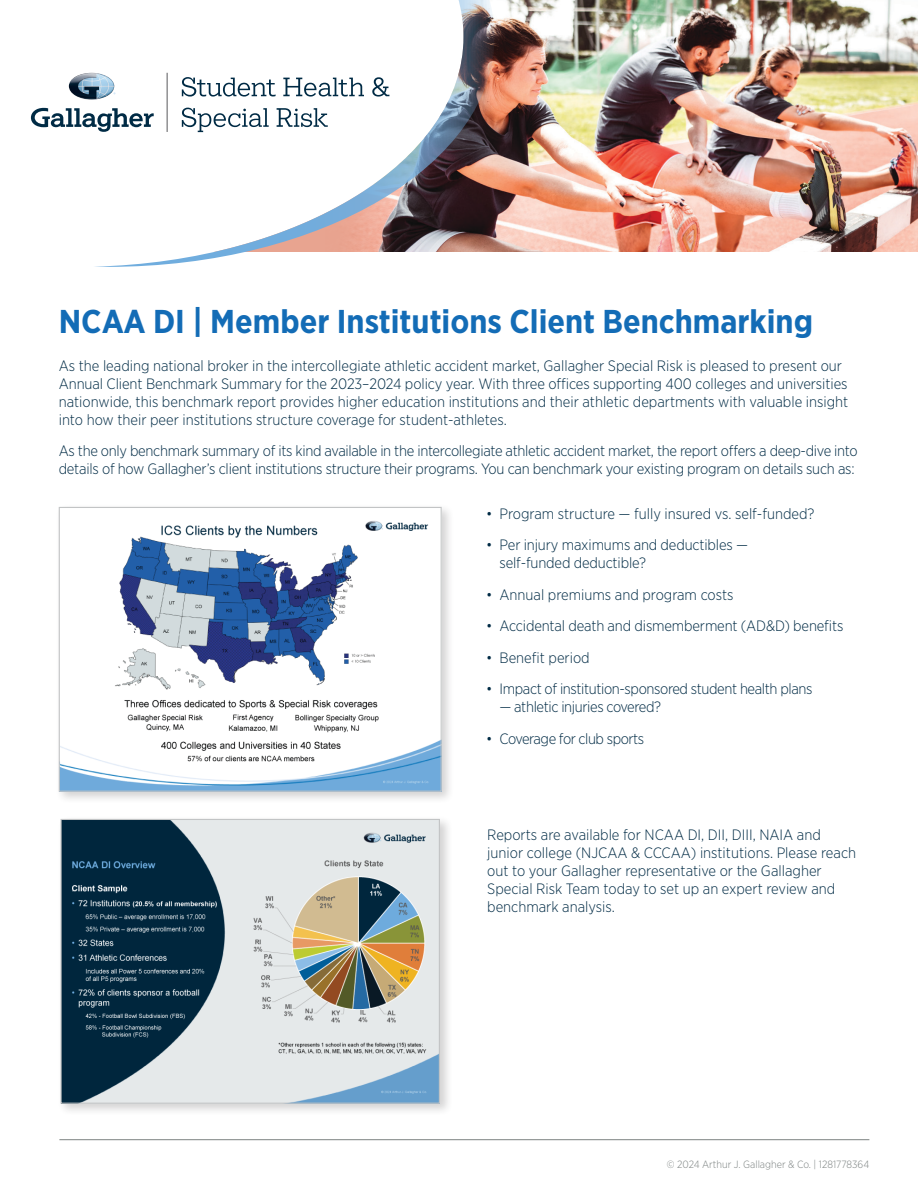
<style>
.page{position:relative;width:918px;height:1188px;background:#fff}
.page>*{position:absolute;margin:0;border:0;box-sizing:border-box;transform-origin:0 0}
.Art_U_S__Flyer_CC_Header{font:700 33px "Gotham Narrow";color:#136cb6}
.Art_U_S__Flyer_CC_Header-2{font:300 15px/18px "Gotham Narrow";letter-spacing:-.005em;color:#002b45}
.Art_U_S__Flyer_CC_Header-3{font:300 15px "Gotham Narrow";letter-spacing:-.025em;color:#002b45}
.Art_U_S__Flyer_CC_Header-4{font:300 15px "Gotham Narrow";letter-spacing:-.03em;color:#002b45}
.Art_U_S__Flyer_CC_Disclaimer{font:300 10.5px "Gotham Narrow";color:#7c8281}
</style>
<div class="page">
<img style="left:495px;top:0;width:423px;height:252px">
<svg style="left:93px;top:0;width:402px;height:267px"></svg>
<hr style="left:59px;top:1139px;width:810px;height:1px;background:#7c8281">
<hr style="left:167px;top:73px;width:1px;height:59px;background:#58595b">
<img style="left:69px;top:73px;width:45px;height:27px">
<svg style="left:31px;top:108px;width:123px;height:24px"></svg>
<svg style="left:182px;top:77px;width:94px;height:20px"></svg>
<svg style="left:283px;top:78px;width:81px;height:19px"></svg>
<svg style="left:372px;top:77px;width:17px;height:20px"></svg>
<svg style="left:182px;top:108px;width:87px;height:24px"></svg>
<svg style="left:277px;top:108px;width:51px;height:19px"></svg>
<div style="left:57px;top:815px;width:396px;height:302px;background:#231f20;opacity:.2"></div>
<img style="left:63px;top:821px;width:375px;height:281px">
<div style="left:61px;top:819px;width:379px;height:285px;border:1px solid #c2c4c5"></div>
<div style="left:55px;top:503px;width:400px;height:302px;background:#231f20;opacity:.2"></div>
<img style="left:61px;top:509px;width:379px;height:281px">
<div style="left:59px;top:507px;width:383px;height:285px;border:1px solid #c2c4c5"></div>
<p class="Art_U_S__Flyer_CC_Header" style="left:59px;top:300px;width:756px">NCAA DI | Member Institutions Client Benchmarking</p>
<p class="Art_U_S__Flyer_CC_Header-2" style="left:59px;top:356px;width:791px">As the leading national broker in the intercollegiate athletic accident market, Gallagher Special Risk is pleased to present our Annual Client Benchmark Summary for the 2023–2024 policy year. With three offices supporting 400 colleges and universities nationwide, this benchmark report provides higher education institutions and their athletic departments with valuable insight into how their peer institutions structure coverage for student-athletes.</p>
<p class="Art_U_S__Flyer_CC_Header-2" style="left:59px;top:441px;width:801px">As the only benchmark summary of its kind available in the intercollegiate athletic accident market, the report offers a deep-dive into details of how Gallagher’s client institutions structure their programs. You can benchmark your existing program on details such as:</p>
<p class="Art_U_S__Flyer_CC_Header-2" style="left:486px;top:504px;width:330px">• Program structure — fully insured vs. self-funded?</p>
<p class="Art_U_S__Flyer_CC_Header-2" style="left:500px;top:536px;width:250px;text-indent:-14px">• Per injury maximums and deductibles — self-funded deductible?</p>
<p class="Art_U_S__Flyer_CC_Header-2" style="left:486px;top:585px;width:249px">• Annual premiums and program costs</p>
<p class="Art_U_S__Flyer_CC_Header-2" style="left:486px;top:617px;width:359px">• Accidental death and dismemberment (AD&amp;D) benefits</p>
<p class="Art_U_S__Flyer_CC_Header-2" style="left:486px;top:648px;width:105px">• Benefit period</p>
<p class="Art_U_S__Flyer_CC_Header-3" style="left:486px;top:680px;width:328px">• Impact of institution-sponsored student health plans</p>
<p class="Art_U_S__Flyer_CC_Header-3" style="left:500px;top:698px;width:163px">— athletic injuries covered?</p>
<p class="Art_U_S__Flyer_CC_Header-4" style="left:486px;top:729px;width:160px">• Coverage for club sports</p>
<p class="Art_U_S__Flyer_CC_Header-2" style="left:487px;top:825px;width:370px">Reports are available for NCAA DI, DII, DIII, NAIA and junior college (NJCAA &amp; CCCAA) institutions. Please reach out to your Gallagher representative or the Gallagher Special Risk Team today to set up an expert review and benchmark analysis.</p>
<p class="Art_U_S__Flyer_CC_Disclaimer" style="left:667px;top:1158px;width:204px">© 2024 Arthur J. Gallagher &amp; Co. | 1281778364</p>
</div>
